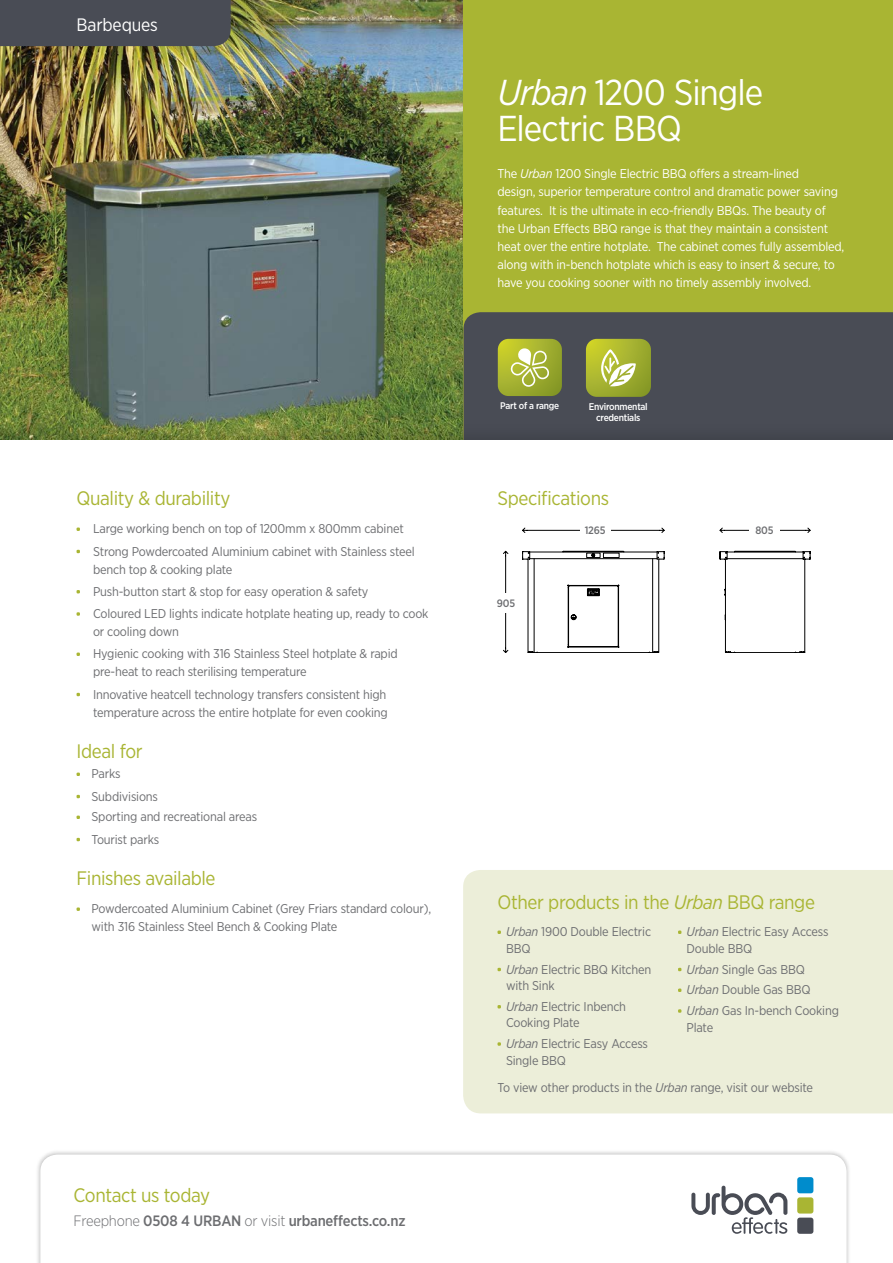
<style>
.page{position:relative;width:893px;height:1263px;background:#fff}
.page>*{position:absolute;margin:0;border:0;box-sizing:border-box;transform-origin:0 0}
.t1{font:36px/36px "Gotham Narrow";letter-spacing:-.03em;color:#fff}
.t2{font:19.5px "Gotham Narrow";letter-spacing:-.02em;color:#a9b533}
.t3{font:18px "Gotham Narrow";letter-spacing:-.01em;color:#fff}
.t4{font:500 15px "Gotham Narrow";letter-spacing:-.015em;color:#6d6e71}
.t5{font:12.75px/22.2px "Gotham Narrow";letter-spacing:-.015em;color:#6d6e71}
.t6{font:12.75px/18px "Gotham Narrow";letter-spacing:-.015em;color:#fff}
.t7{font:11.25px "Gotham Narrow";color:#6d6e71}
.t8{font:500 10.65px "Gotham Narrow";letter-spacing:-.015em;color:#6d6e71}
.t9{font:500 9.75px/10.8px "Gotham Narrow";letter-spacing:-.025em;color:#fff;text-align:center}
.t10{font:500 9.6px "Gotham Narrow";letter-spacing:-.025em;color:#fff}
.s1{font-style:italic}
.s2{font-weight:300}
</style>
<div class="page">
<div style="left:36px;top:1149px;width:815px;height:114px;background:#000;opacity:.25"></div>
<svg style="left:40px;top:1154px;width:806px;height:109px"></svg>
<div style="left:797px;top:1177px;width:16px;height:16px;background:#008ccc;border-radius:3px"></div>
<div style="left:797px;top:1197px;width:16px;height:16px;background:#a9b533;border-radius:3px"></div>
<div style="left:797px;top:1217px;width:16px;height:17px;background:#494c55;border-radius:3px"></div>
<svg style="left:691px;top:1186px;width:96px;height:48px"></svg>
<img style="left:0;top:0;width:463px;height:421px">
<div style="left:0;top:0;width:231px;height:46px;background:#494c55"></div>
<svg style="left:77px;top:527px;width:3px;height:4px"></svg>
<svg style="left:77px;top:612px;width:3px;height:4px"></svg>
<svg style="left:77px;top:652px;width:3px;height:4px"></svg>
<svg style="left:77px;top:772px;width:3px;height:4px"></svg>
<svg style="left:77px;top:815px;width:3px;height:4px"></svg>
<svg style="left:77px;top:907px;width:3px;height:4px"></svg>
<div style="left:463px;top:0;width:430px;height:442px;background:#a9b533"></div>
<div style="left:463px;top:312px;width:430px;height:109px;background:#494c55"></div>
<div style="left:463px;top:870px;width:430px;height:243px;background:#eceed9"></div>
<svg style="left:497px;top:930px;width:4px;height:4px"></svg>
<svg style="left:497px;top:968px;width:4px;height:3px"></svg>
<svg style="left:497px;top:1005px;width:4px;height:3px"></svg>
<svg style="left:497px;top:1042px;width:4px;height:4px"></svg>
<svg style="left:678px;top:930px;width:3px;height:4px"></svg>
<svg style="left:678px;top:988px;width:3px;height:4px"></svg>
<svg style="left:678px;top:1009px;width:3px;height:4px"></svg>
<svg style="left:498px;top:339px;width:64px;height:57px"></svg>
<svg style="left:586px;top:339px;width:65px;height:58px"></svg>
<div style="left:0;top:421px;width:893px;height:47px;background:#000;opacity:.15"></div>
<div style="left:0;top:440px;width:893px;height:18px;background:#fff"></div>
<div style="left:0;top:445px;width:893px;height:26px;background:#fff"></div>
<svg style="left:503px;top:550px;width:307px;height:103px"></svg>
<svg style="left:522px;top:527px;width:289px;height:6px"></svg>
<div style="left:580px;top:516px;width:30px;height:29px;background:#fff"></div>
<div style="left:491px;top:593px;width:30px;height:19px;background:#fff"></div>
<div style="left:749px;top:516px;width:31px;height:29px;background:#fff"></div>
<h3 class="t3" style="left:77px;top:13px;width:83px">Barbeques</h3>
<h1 class="t1" style="left:497px;top:74px;width:267px"><span class="s1">Urban</span> 1200 Single<br>Electric BBQ</h1>
<p class="t6" style="left:497px;top:165px;width:348px">The <span class="s1">Urban</span> 1200 Single Electric BBQ offers a stream-lined<br>design, superior temperature control and dramatic power saving features. It is the ultimate in eco-friendly BBQs. The beauty of the Urban Effects BBQ range is that they maintain a consistent heat over the entire hotplate. The cabinet comes fully assembled, along with in-bench hotplate which is easy to insert &amp; secure, to have you cooking sooner with no timely assembly involved.</p>
<p class="t10" style="left:500px;top:400px;width:60px">Part of a range</p>
<p class="t9" style="left:589px;top:401px;width:60px">Environmental credentials</p>
<h2 class="t2" style="left:77px;top:486px;width:155px">Quality &amp; durability</h2>
<h2 class="t2" style="left:497px;top:486px;width:113px">Specifications</h2>
<p class="t5" style="left:93px;top:517px;width:323px">Large working bench on top of 1200mm x 800mm cabinet<br>Strong Powdercoated Aluminium cabinet with Stainless steel</p>
<p class="t5" style="left:93px;top:558px;width:337px">bench top &amp; cooking plate<br>Push-button start &amp; stop for easy operation &amp; safety<br>Coloured LED lights indicate hotplate heating up, ready to cook</p>
<p class="t5" style="left:93px;top:620px;width:306px">or cooling down<br>Hygienic cooking with 316 Stainless Steel hotplate &amp; rapid</p>
<p class="t5" style="left:93px;top:660px;width:295px">pre-heat to reach sterilising temperature<br>Innovative heatcell technology transfers consistent high</p>
<p class="t5" style="left:93px;top:701px;width:296px">temperature across the entire hotplate for even cooking</p>
<h2 class="t2" style="left:77px;top:739px;width:68px">Ideal for</h2>
<p class="t5" style="left:92px;top:762px;width:68px">Parks<br>Subdivisions</p>
<p class="t5" style="left:92px;top:805px;width:167px">Sporting and recreational areas<br>Tourist parks</p>
<h2 class="t2" style="left:77px;top:866px;width:141px">Finishes available</h2>
<p class="t5" style="left:92px;top:899px;width:341px;line-height:18px">Powdercoated Aluminium Cabinet (Grey Friars standard colour), with 316 Stainless Steel Bench &amp; Cooking Plate</p>
<p class="t8" style="left:585px;top:524px;width:22px">1265</p>
<p class="t8" style="left:755px;top:524px;width:20px">805</p>
<p class="t7" style="left:496px;top:594px;width:21px">905</p>
<p class="t8" style="left:497px;top:596px;width:20px">905</p>
<h2 class="t2" style="left:497px;top:890px;width:319px">Other products in the <span class="s1">Urban</span> BBQ range</h2>
<p class="t5" style="left:506px;top:923px;width:147px;line-height:16.5px"><span class="s1">Urban</span> 1900 Double Electric<br>BBQ</p>
<p class="t5" style="left:506px;top:960px;width:147px;line-height:16.5px"><span class="s1">Urban</span> Electric BBQ Kitchen with Sink</p>
<p class="t5" style="left:506px;top:998px;width:122px;line-height:16.5px"><span class="s1">Urban</span> Electric Inbench<br>Cooking Plate</p>
<p class="t5" style="left:506px;top:1035px;width:143px;line-height:16.5px"><span class="s1">Urban</span> Electric Easy Access<br>Single BBQ</p>
<p class="t5" style="left:686px;top:923px;width:143px;line-height:16.5px"><span class="s1">Urban</span> Electric Easy Access<br>Double BBQ</p>
<p class="t5" style="left:686px;top:958px;width:154px;line-height:20.7px"><span class="s1">Urban</span> Single Gas BBQ<br><span class="s1">Urban</span> Double Gas BBQ<br><span class="s1">Urban</span> Gas In-bench Cooking</p>
<p class="t5" style="left:686px;top:1016px;width:28px">Plate</p>
<h2 class="t2" style="left:74px;top:1183px;width:138px">Contact us today</h2>
<p class="t4" style="left:74px;top:1211px;width:333px"><span class="s2">Freephone</span> 0508 4 URBAN <span class="s2">or visit</span> urbaneffects.co.nz</p>
<p class="t5" style="left:497px;top:1076px;width:317px">To view other products in the <span class="s1">Urban</span> range, visit our website</p>
</div>
